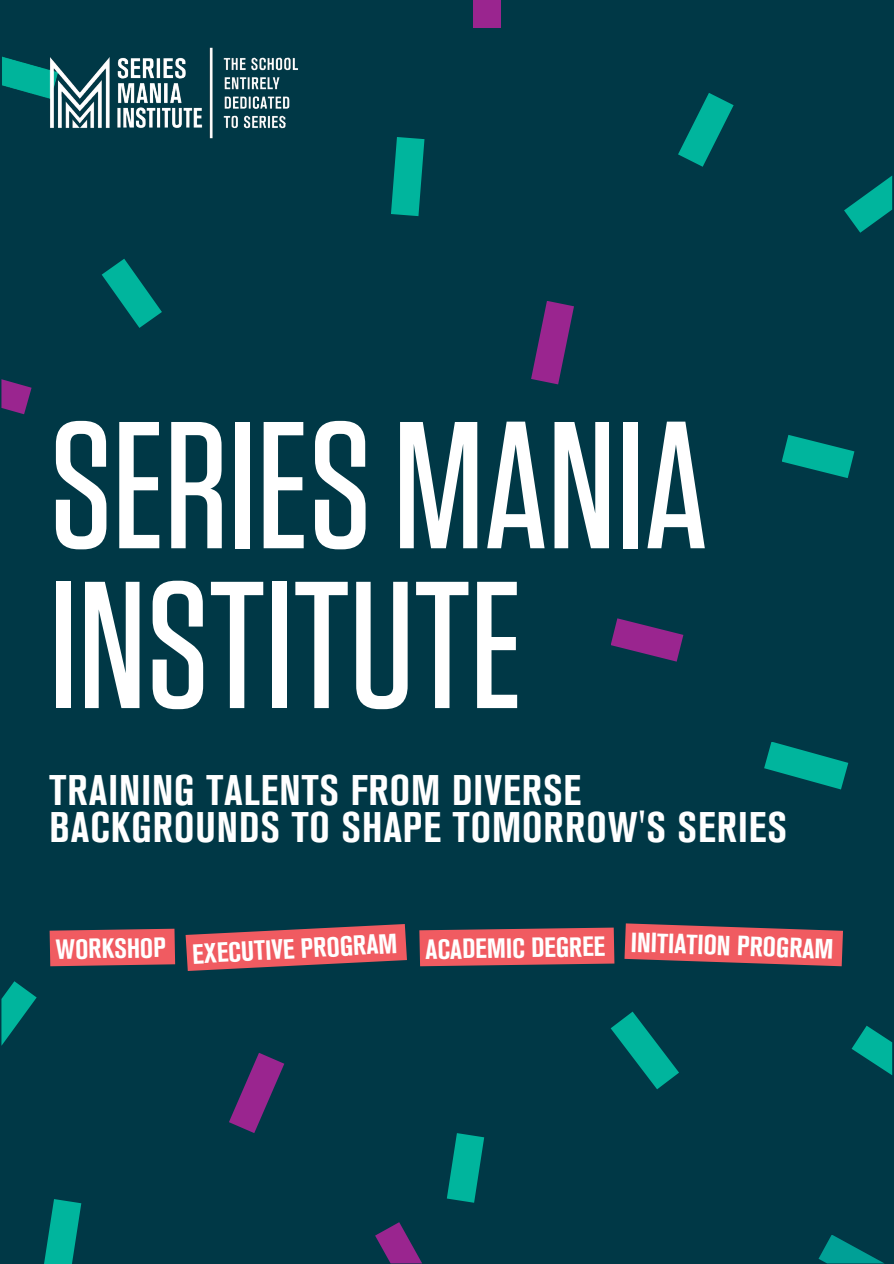
<style>
.page{position:relative;width:894px;height:1264px;background:#fff}
.page>*{position:absolute;margin:0;border:0;box-sizing:border-box;transform-origin:0 0}
.t1{font:500 180.3px/159.8px "Tungsten";color:#fff}
.t2{font:700 condensed 42.45px/37.2px "Akzidenz Grotesk BQ";letter-spacing:.025em;color:#fff}
.t3{font:700 condensed 27.6px "Akzidenz Grotesk BQ";color:#fff}
</style>
<div class="page">
<div style="left:0;top:0;width:893px;height:1263px;background:#003846"></div>
<svg style="left:1px;top:379px;width:31px;height:35px"></svg>
<svg style="left:44px;top:1199px;width:37px;height:64px"></svg>
<svg style="left:102px;top:259px;width:60px;height:69px"></svg>
<img style="left:2px;top:47px;width:296px;height:92px">
<svg style="left:391px;top:137px;width:33px;height:79px"></svg>
<svg style="left:375px;top:1222px;width:47px;height:41px"></svg>
<div style="left:473px;top:0;width:28px;height:27px;background:#9a258f"></div>
<svg style="left:531px;top:301px;width:43px;height:83px"></svg>
<svg style="left:611px;top:618px;width:72px;height:43px"></svg>
<svg style="left:678px;top:93px;width:55px;height:74px"></svg>
<svg style="left:764px;top:742px;width:84px;height:47px"></svg>
<svg style="left:782px;top:435px;width:72px;height:43px"></svg>
<svg style="left:818px;top:1235px;width:66px;height:28px"></svg>
<svg style="left:844px;top:176px;width:47px;height:57px"></svg>
<svg style="left:1px;top:981px;width:36px;height:64px"></svg>
<svg style="left:229px;top:1053px;width:55px;height:80px"></svg>
<svg style="left:447px;top:1133px;width:37px;height:69px"></svg>
<svg style="left:50px;top:928px;width:125px;height:38px"></svg>
<svg style="left:185px;top:924px;width:222px;height:47px"></svg>
<svg style="left:419px;top:927px;width:195px;height:39px"></svg>
<svg style="left:624px;top:923px;width:218px;height:43px"></svg>
<svg style="left:610px;top:1011px;width:69px;height:78px"></svg>
<svg style="left:851px;top:1025px;width:40px;height:50px"></svg>
<p class="t1" style="left:50px;top:414px;width:659px">SERIESMANIA<br>INSTITUTE</p>
<p class="t2" style="left:50px;top:771px;width:738px">TRAINING TALENTS FROM DIVERSE<br>BACKGROUNDS TO SHAPE TOMORROW'S SERIES</p>
<h2 class="t3" style="left:191px;top:938px;width:207px;rotate:-3deg">EXECUTIVE PROGRAM</h2>
<p class="t3" style="left:631px;top:926px;width:204px;rotate:2deg">INITIATION PROGRAM</p>
<p class="t3" style="left:55px;top:933px;width:112px;rotate:-1deg">WORKSHOP</p>
<h1 class="t3" style="left:425px;top:933px;width:181px;rotate:-1deg">ACADEMIC DEGREE</h1>
</div>
